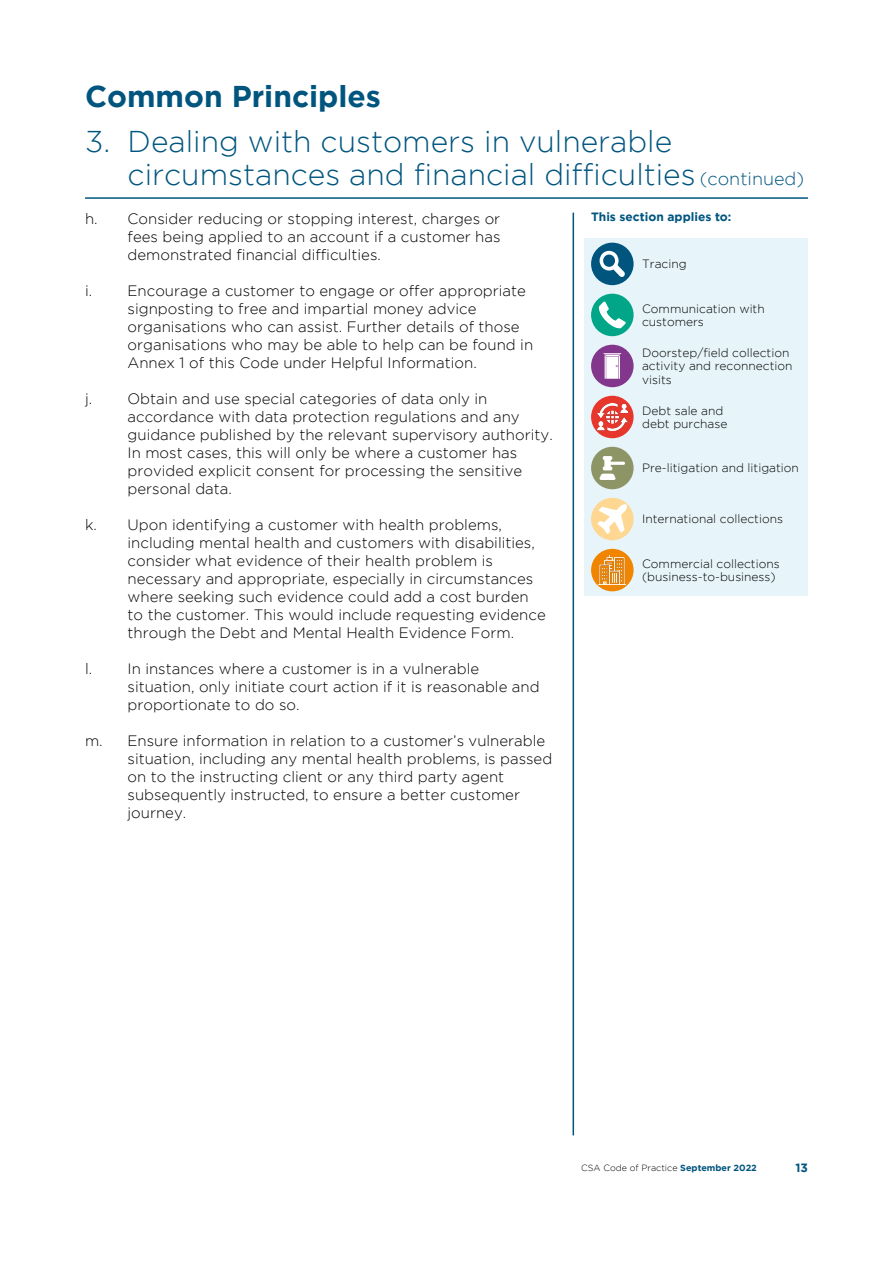
<style>
.page{position:relative;width:893px;height:1263px;background:#fff}
.page>*{position:absolute;margin:0;border:0;box-sizing:border-box;transform-origin:0 0}
.t1{font:300 30px/33px "Gotham";color:#00557f}
.t2{font:700 30px "Gotham";color:#00557f}
.t3{font:300 15px/18px "Gotham";color:#000}
.t4{font:300 12px/13.5px "Gotham";color:#000}
.t5{font:700 12px "Gotham";color:#00557f}
.t6{font:300 9px "Gotham";color:#000}
.s1{font-size:18px}
.s2{font-weight:700;color:#00557f}
</style>
<div class="page">
<div style="left:585px;top:238px;width:223px;height:358px;background:#e7f5fa"></div>
<hr style="left:85px;top:197px;width:723px;height:2px;background:#00557f">
<div style="left:591px;top:549px;width:43px;height:42px;background:#f18500;border-radius:50%"></div>
<img style="left:599px;top:555px;width:27px;height:30px">
<hr style="left:573px;top:213px;width:1px;height:922px;background:#00557f">
<div style="left:591px;top:243px;width:43px;height:42px;background:#00557f;border-radius:50%"></div>
<svg style="left:600px;top:251px;width:25px;height:26px"></svg>
<div style="left:591px;top:294px;width:43px;height:42px;background:#00a687;border-radius:50%"></div>
<svg style="left:599px;top:302px;width:27px;height:26px"></svg>
<div style="left:591px;top:345px;width:43px;height:42px;background:#82368c;border-radius:50%"></div>
<svg style="left:603px;top:353px;width:19px;height:26px"></svg>
<div style="left:591px;top:396px;width:43px;height:42px;background:#e7362c;border-radius:50%"></div>
<img style="left:597px;top:404px;width:30px;height:26px">
<div style="left:591px;top:447px;width:43px;height:42px;background:#8d9567;border-radius:50%"></div>
<svg style="left:600px;top:456px;width:25px;height:24px"></svg>
<div style="left:591px;top:498px;width:43px;height:42px;background:#fed792;border-radius:50%"></div>
<svg style="left:597px;top:504px;width:30px;height:30px"></svg>
<h1 class="t2" style="left:85px;top:79px;width:297px">Common Principles</h1>
<h1 class="t1" style="left:128px;top:125px;width:678px;text-indent:-43px">3. Dealing with customers in vulnerable circumstances and financial difficulties <span class="s1">(continued)</span></h1>
<p class="t5" style="left:591px;top:210px;width:142px">This section applies to:</p>
<p class="t4" style="left:642px;top:257px;width:46px">Tracing</p>
<p class="t3" style="left:128px;top:209px;width:374px;text-align:justify;text-indent:-43px">h. Consider reducing or stopping interest, charges or fees being applied to an account if a customer has demonstrated financial difficulties.</p>
<p class="t3" style="left:128px;top:281px;width:407px;text-indent:-43px">i. Encourage a customer to engage or offer appropriate signposting to free and impartial money advice organisations who can assist. Further details of those organisations who may be able to help can be found in Annex 1 of this Code under Helpful Information.</p>
<p class="t3" style="left:128px;top:389px;width:427px;text-indent:-43px">j. Obtain and use special categories of data only in accordance with data protection regulations and any guidance published by the relevant supervisory authority.<br>In most cases, this will only be where a customer has provided explicit consent for processing the sensitive personal data.</p>
<p class="t3" style="left:128px;top:515px;width:420px;text-indent:-43px">k. Upon identifying a customer with health problems, including mental health and customers with disabilities, consider what evidence of their health problem is necessary and appropriate, especially in circumstances where seeking such evidence could add a cost burden to the customer. This would include requesting evidence through the Debt and Mental Health Evidence Form.</p>
<p class="t3" style="left:128px;top:659px;width:414px;text-indent:-43px">l. In instances where a customer is in a vulnerable situation, only initiate court action if it is reasonable and proportionate to do so.</p>
<p class="t3" style="left:128px;top:731px;width:426px;text-indent:-43px">m. Ensure information in relation to a customer’s vulnerable situation, including any mental health problems, is passed on to the instructing client or any third party agent subsequently instructed, to ensure a better customer journey.</p>
<p class="t4" style="left:642px;top:301px;width:124px">Communication with customers</p>
<p class="t4" style="left:642px;top:346px;width:152px">Doorstep/field collection activity and reconnection visits</p>
<p class="t4" style="left:642px;top:403px;width:87px">Debt sale and debt purchase</p>
<p class="t4" style="left:642px;top:461px;width:158px">Pre-litigation and litigation</p>
<p class="t4" style="left:642px;top:512px;width:142px">International collections</p>
<p class="t4" style="left:642px;top:556px;width:139px">Commercial collections (business-to-business)</p>
<p class="t6" style="left:581px;top:1162px;width:177px">CSA Code of Practice <span class="s2">September 2022</span></p>
<p class="t5" style="left:795px;top:1160px;width:14px">13</p>
</div>
